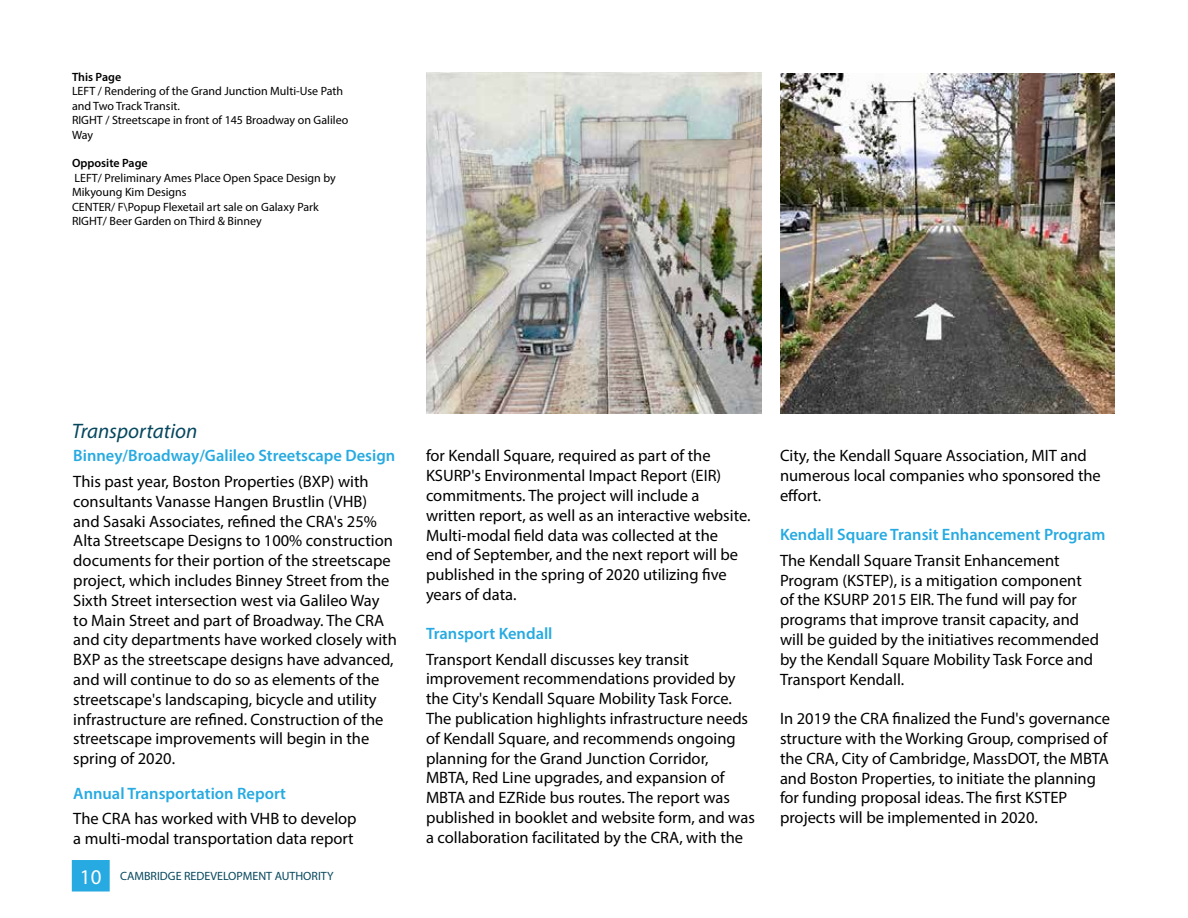
<style>
.page{position:relative;width:1188px;height:918px;background:#fff}
.page>*{position:absolute;margin:0;border:0;box-sizing:border-box;transform-origin:0 0}
.t1{font:italic 21px "Myriad Pro";color:#06475e}
.t2{font:16.5px/19.8px "Myriad Pro";color:#000}
.t3{font:600 16.5px "Myriad Pro";color:#27aae1}
.t4{font:12px/14.4px "Myriad Pro";color:#000}
.t5{font:12px "Myriad Pro";color:#06475e}
.t6{font:600 12px "Myriad Pro";color:#000}
.s1{font-size:21px;color:#fff}
</style>
<div class="page">
<img style="left:780px;top:74px;width:335px;height:339px">
<img style="left:426px;top:72px;width:336px;height:341px">
<div style="left:73px;top:861px;width:36px;height:30px;background:#27aae1"></div>
<div style="left:72px;top:860px;width:38px;height:32px;border:2px solid #27aae1"></div>
<p class="t6" style="left:72px;top:69px;width:51px">This Page</p>
<p class="t4" style="left:72px;top:84px;width:278px">LEFT / Rendering of the Grand Junction Multi-Use Path and Two Track Transit.<br>RIGHT / Streetscape in front of 145 Broadway on Galileo Way</p>
<p class="t6" style="left:72px;top:156px;width:77px">Opposite Page</p>
<p class="t4" style="left:72px;top:170px;width:265px">LEFT/ Preliminary Ames Place Open Space Design by Mikyoung Kim Designs<br>CENTER/ F\Popup Flexetail art sale on Galaxy Park RIGHT/ Beer Garden on Third &amp; Binney</p>
<p class="t1" style="left:72px;top:418px;width:127px">Transportation</p>
<p class="t3" style="left:73px;top:445px;width:323px">Binney/Broadway/Galileo Streetscape Design</p>
<p class="t2" style="left:73px;top:471px;width:325px">This past year, Boston Properties (BXP) with consultants Vanasse Hangen Brustlin (VHB) and Sasaki Associates, refined the CRA's 25% Alta Streetscape Designs to 100% construction documents for their portion of the streetscape project, which includes Binney Street from the Sixth Street intersection west via Galileo Way to Main Street and part of Broadway. The CRA and city departments have worked closely with BXP as the streetscape designs have advanced, and will continue to do so as elements of the streetscape's landscaping, bicycle and utility infrastructure are refined. Construction of the streetscape improvements will begin in the spring of 2020.</p>
<p class="t3" style="left:73px;top:783px;width:214px">Annual Transportation Report</p>
<p class="t2" style="left:73px;top:809px;width:285px">The CRA has worked with VHB to develop a multi-modal transportation data report</p>
<p class="t5" style="left:80px;top:868px;width:255px"><span class="s1">10</span> CAMBRIDGE REDEVELOPMENT AUTHORITY</p>
<p class="t2" style="left:426px;top:446px;width:326px">for Kendall Square, required as part of the KSURP's Environmental Impact Report (EIR) commitments. The project will include a written report, as well as an interactive website.<br>Multi-modal field data was collected at the<br>end of September, and the next report will be published in the spring of 2020 utilizing five years of data.</p>
<p class="t3" style="left:426px;top:623px;width:128px">Transport Kendall</p>
<p class="t2" style="left:426px;top:649px;width:330px">Transport Kendall discusses key transit improvement recommendations provided by the City's Kendall Square Mobility Task Force.<br>The publication highlights infrastructure needs of Kendall Square, and recommends ongoing planning for the Grand Junction Corridor, MBTA, Red Line upgrades, and expansion of MBTA and EZRide bus routes. The report was published in booklet and website form, and was a collaboration facilitated by the CRA, with the</p>
<p class="t2" style="left:780px;top:446px;width:322px">City, the Kendall Square Association, MIT and numerous local companies who sponsored the effort.</p>
<p class="t3" style="left:780px;top:524px;width:327px">Kendall Square Transit Enhancement Program</p>
<p class="t2" style="left:780px;top:550px;width:321px">The Kendall Square Transit Enhancement Program (KSTEP), is a mitigation component of the KSURP 2015 EIR. The fund will pay for programs that improve transit capacity, and will be guided by the initiatives recommended by the Kendall Square Mobility Task Force and Transport Kendall.</p>
<p class="t2" style="left:780px;top:709px;width:332px">In 2019 the CRA finalized the Fund's governance structure with the Working Group, comprised of the CRA, City of Cambridge, MassDOT, the MBTA and Boston Properties, to initiate the planning for funding proposal ideas. The first KSTEP projects will be implemented in 2020.</p>
</div>
